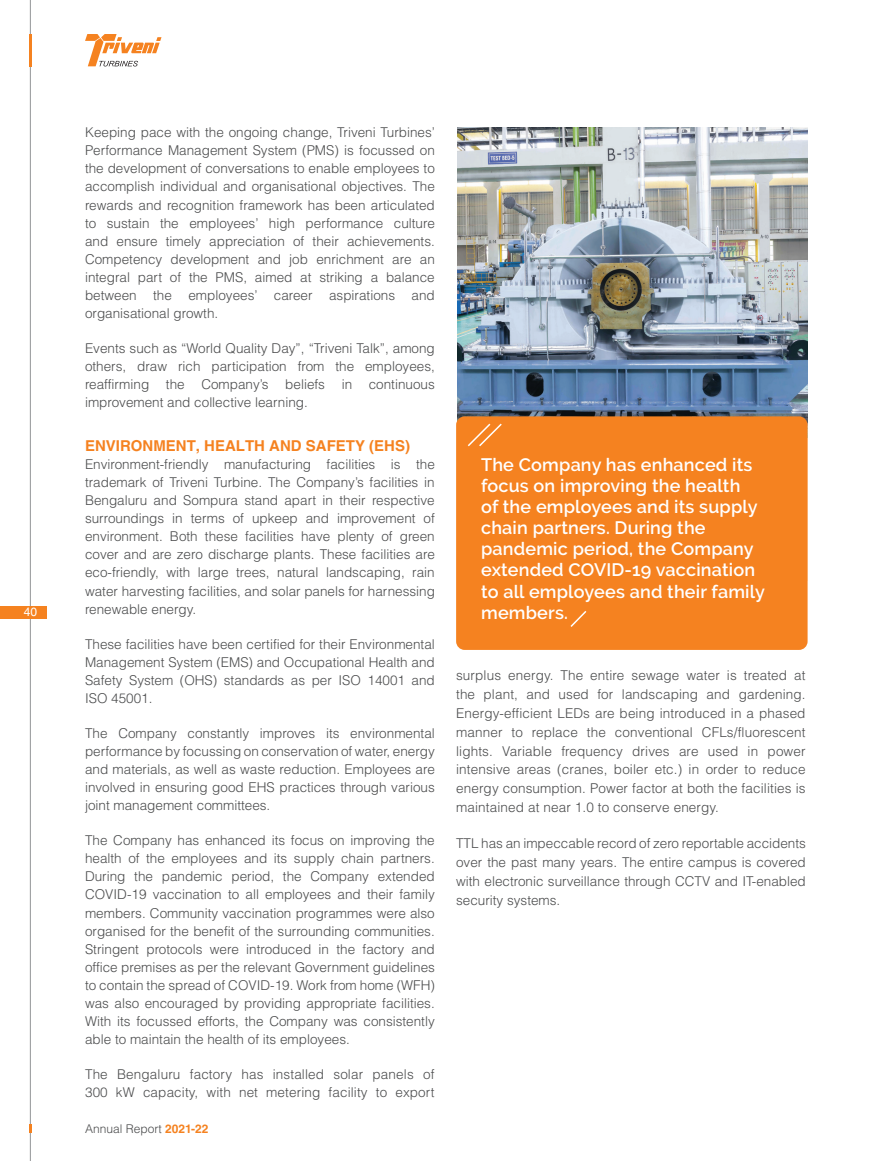
<style>
.page{position:relative;width:891px;height:1161px;background:#fff}
.page>*{position:absolute;margin:0;border:0;box-sizing:border-box;transform-origin:0 0}
.t1{font:600 18px/21px "Raleway";letter-spacing:.01em;color:#fff}
.t2{font:700 15px "Helvetica LT Std";color:#f58220}
.t3{font:300 13.5px/18px "Helvetica LT Std";color:#4b4c4d;text-align:justify}
.t4{font:300 12px "Helvetica LT Std";color:#4b4c4d}
.t5{font:12px "Helvetica LT Std";color:#fff}
.s1{font-weight:700;color:#f58220}
</style>
<div class="page">
<img style="left:458px;top:128px;width:350px;height:294px">
<div style="left:456px;top:416px;width:352px;height:234px;background:#f58220;border-radius:9px"></div>
<svg style="left:467px;top:423px;width:35px;height:24px"></svg>
<svg style="left:570px;top:611px;width:17px;height:16px"></svg>
<hr style="left:30px;top:0;width:1px;height:1161px;background:#939598">
<svg style="left:85px;top:34px;width:77px;height:32px"></svg>
<hr style="left:29px;top:34px;width:3px;height:32px;background:#f58220">
<div style="left:0;top:606px;width:47px;height:13px;background:#f58220"></div>
<svg style="left:29px;top:1125px;width:3px;height:8px"></svg>
<p class="t5" style="left:24px;top:605px;width:15px">40</p>
<p class="t3" style="left:85px;top:123px;width:351px">Keeping pace with the ongoing change, Triveni Turbines’ Performance Management System (PMS) is focussed on the development of conversations to enable employees to accomplish individual and organisational objectives. The rewards and recognition framework has been articulated to sustain the employees’ high performance culture and ensure timely appreciation of their achievements.<br>Competency development and job enrichment are an integral part of the PMS, aimed at striking a balance between the employees’ career aspirations and organisational growth.</p>
<p class="t3" style="left:85px;top:339px;width:351px">Events such as “World Quality Day”, “Triveni Talk”, among others, draw rich participation from the employees, reaffirming the Company’s beliefs in continuous improvement and collective learning.</p>
<p class="t2" style="left:85px;top:437px;width:327px">ENVIRONMENT, HEALTH AND SAFETY (EHS)</p>
<p class="t3" style="left:85px;top:455px;width:351px">Environment-friendly manufacturing facilities is the trademark of Triveni Turbine. The Company’s facilities in Bengaluru and Sompura stand apart in their respective surroundings in terms of upkeep and improvement of environment. Both these facilities have plenty of green cover and are zero discharge plants. These facilities are eco-friendly, with large trees, natural landscaping, rain water harvesting facilities, and solar panels for harnessing renewable energy.</p>
<p class="t3" style="left:85px;top:635px;width:351px">These facilities have been certified for their Environmental Management System (EMS) and Occupational Health and Safety System (OHS) standards as per ISO 14001 and ISO 45001.</p>
<p class="t3" style="left:85px;top:724px;width:351px">The Company constantly improves its environmental performance by focussing on conservation of water, energy and materials, as well as waste reduction. Employees are involved in ensuring good EHS practices through various joint management committees.</p>
<p class="t3" style="left:85px;top:831px;width:351px">The Company has enhanced its focus on improving the health of the employees and its supply chain partners.<br>During the pandemic period, the Company extended COVID-19 vaccination to all employees and their family members. Community vaccination programmes were also organised for the benefit of the surrounding communities.<br>Stringent protocols were introduced in the factory and office premises as per the relevant Government guidelines to contain the spread of COVID-19. Work from home (WFH) was also encouraged by providing appropriate facilities.<br>With its focussed efforts, the Company was consistently able to maintain the health of its employees.</p>
<p class="t3" style="left:85px;top:1065px;width:351px">The Bengaluru factory has installed solar panels of<br>300 kW capacity, with net metering facility to export</p>
<p class="t4" style="left:85px;top:1122px;width:125px">Annual Report <span class="s1">2021-22</span></p>
<h1 class="t1" style="left:481px;top:455px;width:285px">The Company has enhanced its focus on improving the health<br>of the employees and its supply chain partners. During the pandemic period, the Company extended COVID-19 vaccination to all employees and their family members.</h1>
<p class="t3" style="left:456px;top:666px;width:351px;line-height:18.9px">surplus energy. The entire sewage water is treated at the plant, and used for landscaping and gardening.<br>Energy-efficient LEDs are being introduced in a phased manner to replace the conventional CFLs/fluorescent lights. Variable frequency drives are used in power intensive areas (cranes, boiler etc.) in order to reduce energy consumption. Power factor at both the facilities is maintained at near 1.0 to conserve energy.</p>
<p class="t3" style="left:456px;top:834px;width:351px;line-height:18.9px">TTL has an impeccable record of zero reportable accidents over the past many years. The entire campus is covered with electronic surveillance through CCTV and IT-enabled security systems.</p>
</div>
